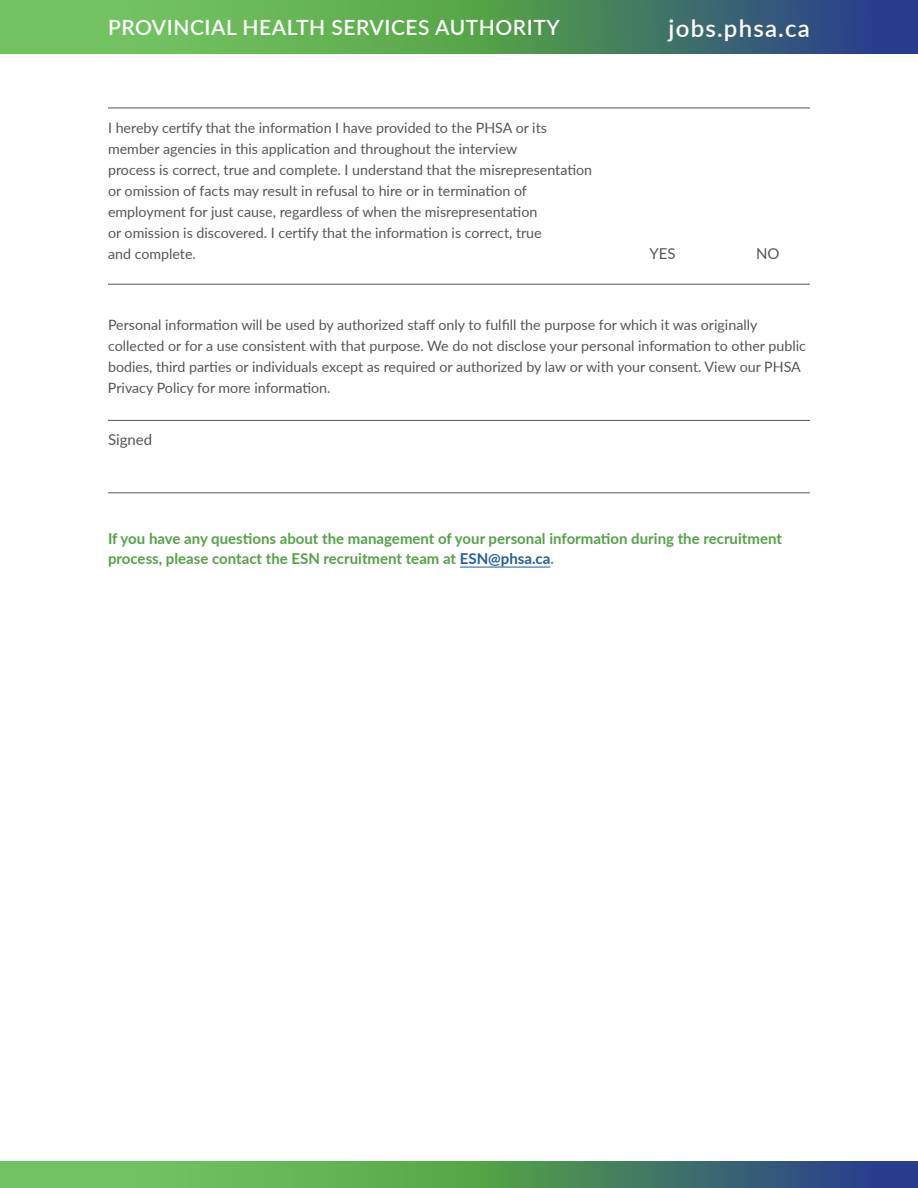
<style>
.page{position:relative;width:918px;height:1188px;background:#fff}
.page>*{position:absolute;margin:0;border:0;box-sizing:border-box;transform-origin:0 0}
.t1{font:600 24px "Lato";letter-spacing:.05em;color:#fff}
.t2{font:600 21px "Lato";letter-spacing:.025em;color:#fff}
.t3{font:700 15px/19.5px "Lato";color:#54a345}
.t4{font:15px "Lato";color:#54565b}
.t5{font:14.25px/21px "Lato";color:#54565b}
.s1{color:#215e9e}
</style>
<div class="page">
<svg style="left:0;top:1161px;width:918px;height:27px;background:#539361"></svg>
<svg style="left:0;top:0;width:918px;height:54px;background:#539361"></svg>
<hr style="left:108px;top:108px;width:702px;height:1px;background:#54565b">
<hr style="left:108px;top:284px;width:702px;height:1px;background:#54565b">
<hr style="left:108px;top:420px;width:702px;height:1px;background:#54565b">
<hr style="left:108px;top:493px;width:702px;height:1px;background:#54565b">
<hr style="left:460px;top:567px;width:91px;height:1px;background:#215e9e">
<h2 class="t2" style="left:108px;top:13px;width:453px">PROVINCIAL HEALTH SERVICES AUTHORITY</h2>
<h1 class="t1" style="left:669px;top:10px;width:143px">jobs.phsa.ca</h1>
<p class="t5" style="left:108px;top:117px;width:486px">I hereby certify that the information I have provided to the PHSA or its member agencies in this application and throughout the interview<br>process is correct, true and complete. I understand that the misrepresentation or omission of facts may result in refusal to hire or in termination of employment for just cause, regardless of when the misrepresentation<br>or omission is discovered. I certify that the information is correct, true<br>and complete.</p>
<p class="t4" style="left:650px;top:243px;width:28px">YES</p>
<p class="t4" style="left:756px;top:243px;width:25px">NO</p>
<p class="t5" style="left:108px;top:314px;width:700px">Personal information will be used by authorized staff only to fulfill the purpose for which it was originally collected or for a use consistent with that purpose. We do not disclose your personal information to other public bodies, third parties or individuals except as required or authorized by law or with your consent. View our PHSA Privacy Policy for more information.</p>
<p class="t4" style="left:108px;top:429px;width:46px">Signed</p>
<p class="t3" style="left:108px;top:528px;width:675px">If you have any questions about the management of your personal information during the recruitment process, please contact the ESN recruitment team at <span class="s1">ESN@phsa.ca</span>.</p>
</div>
